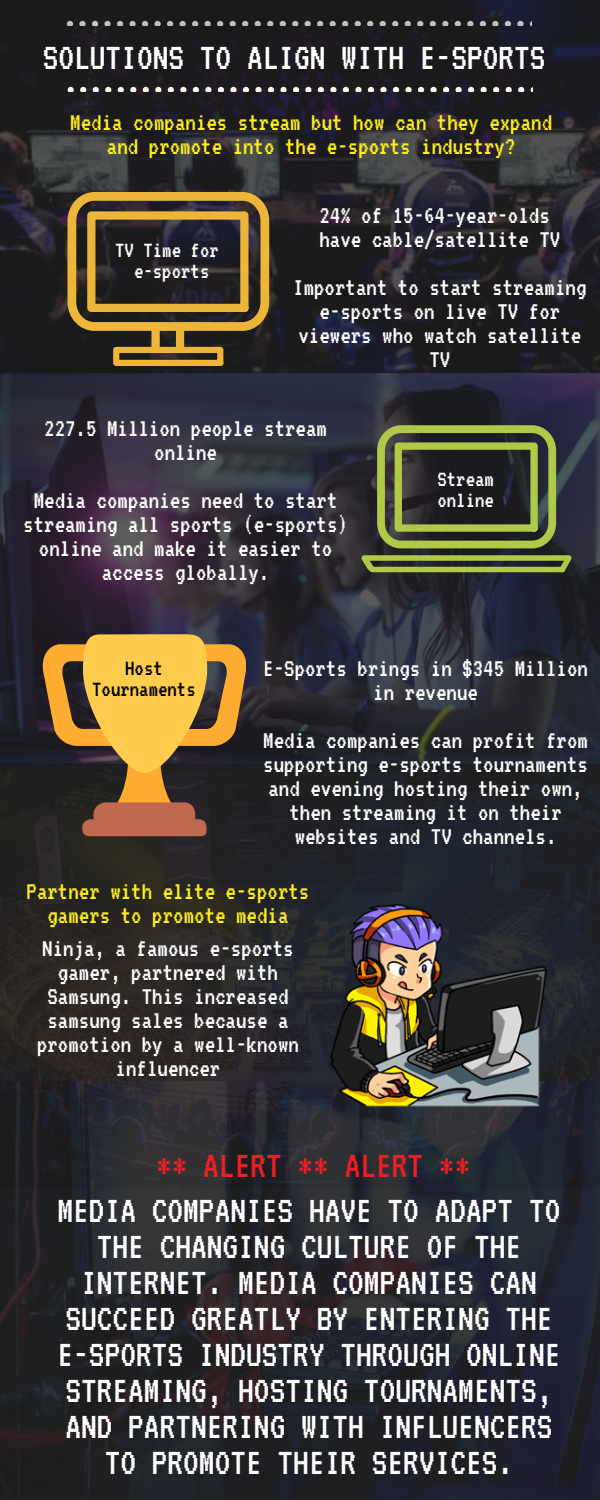
<style>
.page{position:relative;width:600px;height:1500px;background:#fff}
.page>*{position:absolute;margin:0;border:0;box-sizing:border-box;transform-origin:0 0}
.t1{font:39.3px/36px "VT323";color:#fff;text-align:center}
.t2{font:39.3px "VT323";color:#ed1f24}
.t3{font:26.2px/24px "VT323";color:#fff;text-align:center}
.t4{font:26.2px/24px "VT323";color:#fcee21;text-align:center}
.t5{font:23.6px/21px "VT323";color:#fff;text-align:center}
.t6{font:23.6px/21px "VT323";color:#030303;text-align:center}
</style>
<div class="page">
<img style="left:0;top:0;width:600px;height:373px">
<svg style="left:130px;top:87px;width:6px;height:5px"></svg>
<svg style="left:143px;top:87px;width:6px;height:5px"></svg>
<svg style="left:118px;top:87px;width:6px;height:5px"></svg>
<svg style="left:168px;top:87px;width:6px;height:5px"></svg>
<svg style="left:68px;top:87px;width:6px;height:5px"></svg>
<svg style="left:180px;top:87px;width:7px;height:5px"></svg>
<svg style="left:80px;top:87px;width:6px;height:5px"></svg>
<svg style="left:93px;top:87px;width:6px;height:5px"></svg>
<svg style="left:105px;top:87px;width:6px;height:5px"></svg>
<svg style="left:155px;top:87px;width:6px;height:5px"></svg>
<svg style="left:255px;top:87px;width:7px;height:5px"></svg>
<svg style="left:268px;top:87px;width:6px;height:5px"></svg>
<svg style="left:280px;top:87px;width:7px;height:5px"></svg>
<svg style="left:293px;top:87px;width:6px;height:5px"></svg>
<svg style="left:243px;top:87px;width:6px;height:5px"></svg>
<svg style="left:205px;top:87px;width:7px;height:5px"></svg>
<svg style="left:218px;top:87px;width:6px;height:5px"></svg>
<svg style="left:193px;top:87px;width:6px;height:5px"></svg>
<svg style="left:230px;top:87px;width:7px;height:5px"></svg>
<svg style="left:368px;top:87px;width:6px;height:5px"></svg>
<svg style="left:380px;top:87px;width:7px;height:5px"></svg>
<svg style="left:355px;top:87px;width:7px;height:5px"></svg>
<svg style="left:405px;top:87px;width:7px;height:5px"></svg>
<svg style="left:305px;top:87px;width:7px;height:5px"></svg>
<svg style="left:418px;top:87px;width:6px;height:5px"></svg>
<svg style="left:318px;top:87px;width:6px;height:5px"></svg>
<svg style="left:330px;top:87px;width:7px;height:5px"></svg>
<svg style="left:343px;top:87px;width:6px;height:5px"></svg>
<svg style="left:393px;top:87px;width:6px;height:5px"></svg>
<svg style="left:493px;top:87px;width:6px;height:5px"></svg>
<svg style="left:506px;top:87px;width:6px;height:5px"></svg>
<svg style="left:518px;top:87px;width:6px;height:5px"></svg>
<svg style="left:481px;top:87px;width:6px;height:5px"></svg>
<svg style="left:443px;top:87px;width:6px;height:5px"></svg>
<svg style="left:455px;top:87px;width:7px;height:5px"></svg>
<svg style="left:430px;top:87px;width:7px;height:5px"></svg>
<svg style="left:468px;top:87px;width:6px;height:5px"></svg>
<svg style="left:68px;top:192px;width:201px;height:174px;background:#614f2b"></svg>
<img style="left:0;top:1187px;width:600px;height:313px">
<img style="left:0;top:374px;width:600px;height:813px">
<svg style="left:377px;top:425px;width:179px;height:123px;background:#525a33"></svg>
<svg style="left:362px;top:555px;width:210px;height:17px;background:#7b8b3d"></svg>
<svg style="left:43px;top:634px;width:203px;height:202px;background:#9d7639"></svg>
<img style="left:318px;top:889px;width:244px;height:224px">
<h1 class="t1" style="left:43px;top:39px;width:504px">SOLUTIONS TO ALIGN WITH E-SPORTS</h1>
<p class="t4" style="left:70px;top:110px;width:483px">Media companies stream but how can they expand and promote into the e-sports industry?</p>
<p class="t5" style="left:115px;top:239px;width:105px">TV Time for e-sports</p>
<p class="t3" style="left:319px;top:203px;width:242px;text-align:left">24% of 15-64-year-olds have cable/satellite TV</p>
<p class="t3" style="left:293px;top:275px;width:295px">Important to start streaming e-sports on live TV for viewers who watch satellite<br>TV</p>
<p class="t3" style="left:44px;top:416px;width:284px">227.5 Million people stream online</p>
<p class="t3" style="left:23px;top:488px;width:326px">Media companies need to start streaming all sports (e-sports) online and make it easier to access globally.</p>
<p class="t5" style="left:437px;top:468px;width:58px;text-align:left">Stream online</p>
<p class="t6" style="left:92px;top:658px;width:105px">Host<br>Tournaments</p>
<p class="t3" style="left:263px;top:656px;width:326px">E-Sports brings in $345 Million in revenue</p>
<p class="t3" style="left:263px;top:728px;width:326px">Media companies can profit from supporting e-sports tournaments and evening hosting their own, then streaming it on their websites and TV channels.</p>
<p class="t4" style="left:27px;top:879px;width:284px">Partner with elite e-sports gamers to promote media</p>
<p class="t3" style="left:37px;top:936px;width:263px">Ninja, a famous e-sports gamer, partnered with<br>Samsung. This increased samsung sales because a promotion by a well-known influencer</p>
<h1 class="t2" style="left:156px;top:1146px;width:316px">** ALERT ** ALERT **</h1>
<p class="t1" style="left:58px;top:1192px;width:504px">MEDIA COMPANIES HAVE TO ADAPT TO<br>THE CHANGING CULTURE OF THE<br>INTERNET. MEDIA COMPANIES CAN<br>SUCCEED GREATLY BY ENTERING THE<br>E-SPORTS INDUSTRY THROUGH ONLINE<br>STREAMING, HOSTING TOURNAMENTS,<br>AND PARTNERING WITH INFLUENCERS<br>TO PROMOTE THEIR SERVICES.</p>
</div>
